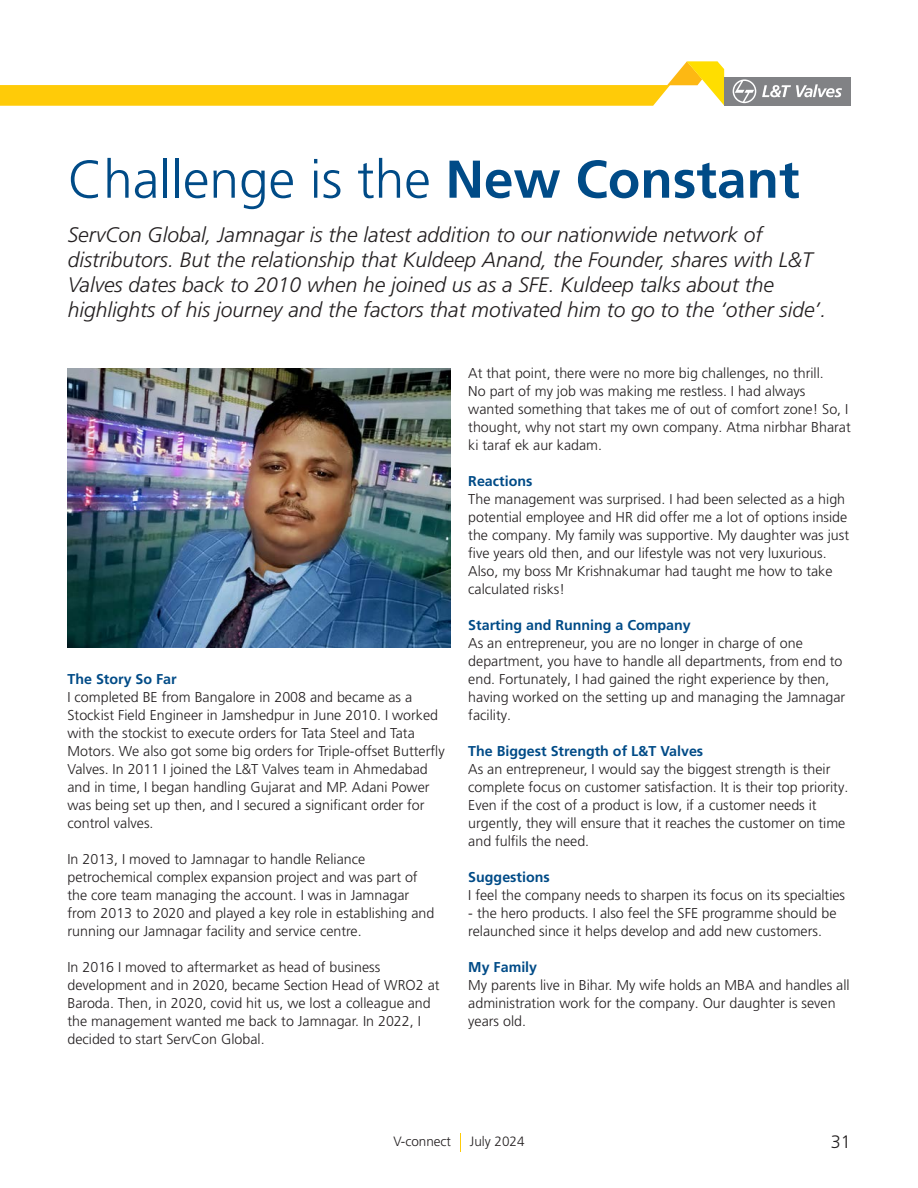
<style>
.page{position:relative;width:918px;height:1188px;background:#fff}
.page>*{position:absolute;margin:0;border:0;box-sizing:border-box;transform-origin:0 0}
.t1{font:300 53.1px "Frutiger LT Pro";color:#004b87}
.t2{font:italic 300 21px/25.2px "Frutiger LT Pro";color:#231f20}
.t3{font:300 18px "Frutiger LT Pro";color:#231f20}
.t4{font:300 14.25px/18px "Frutiger LT Pro";color:#231f20}
.t5{font:700 14.25px "Frutiger LT Pro";color:#004b87}
.t6{font:300 13.5px "Frutiger LT Pro";color:#231f20}
.s1{font-weight:700}
</style>
<div class="page">
<svg style="left:0;top:61px;width:724px;height:45px"></svg>
<div style="left:724px;top:77px;width:126px;height:29px;background:#818285"></div>
<svg style="left:733px;top:79px;width:23px;height:24px"></svg>
<svg style="left:762px;top:84px;width:80px;height:13px"></svg>
<svg style="left:460px;top:1133px;width:1px;height:19px"></svg>
<img style="left:68px;top:369px;width:382px;height:279px">
<p class="t1" style="left:68px;top:148px;width:733px">Challenge is the <span class="s1">New Constant</span></p>
<p class="t2" style="left:68px;top:222px;width:760px">ServCon Global, Jamnagar is the latest addition to our nationwide network of distributors. But the relationship that Kuldeep Anand, the Founder, shares with L&amp;T Valves dates back to 2010 when he joined us as a SFE. Kuldeep talks about the highlights of his journey and the factors that motivated him to go to the ‘other side’.</p>
<p class="t5" style="left:68px;top:671px;width:111px">The Story So Far</p>
<p class="t4" style="left:68px;top:688px;width:379px">I completed BE from Bangalore in 2008 and became as a Stockist Field Engineer in Jamshedpur in June 2010. I worked with the stockist to execute orders for Tata Steel and Tata Motors. We also got some big orders for Triple-offset Butterfly Valves. In 2011 I joined the L&amp;T Valves team in Ahmedabad and in time, I began handling Gujarat and MP. Adani Power was being set up then, and I secured a significant order for control valves.</p>
<p class="t4" style="left:68px;top:850px;width:368px">In 2013, I moved to Jamnagar to handle Reliance petrochemical complex expansion project and was part of the core team managing the account. I was in Jamnagar from 2013 to 2020 and played a key role in establishing and running our Jamnagar facility and service centre.</p>
<p class="t4" style="left:68px;top:958px;width:374px">In 2016 I moved to aftermarket as head of business development and in 2020, became Section Head of WRO2 at Baroda. Then, in 2020, covid hit us, we lost a colleague and the management wanted me back to Jamnagar. In 2022, I decided to start ServCon Global.</p>
<p class="t4" style="left:468px;top:364px;width:384px">At that point, there were no more big challenges, no thrill.<br>No part of my job was making me restless. I had always wanted something that takes me of out of comfort zone! So, I thought, why not start my own company. Atma nirbhar Bharat ki taraf ek aur kadam.</p>
<p class="t5" style="left:468px;top:473px;width:66px">Reactions</p>
<p class="t4" style="left:468px;top:490px;width:382px">The management was surprised. I had been selected as a high potential employee and HR did offer me a lot of options inside the company. My family was supportive. My daughter was just five years old then, and our lifestyle was not very luxurious.<br>Also, my boss Mr Krishnakumar had taught me how to take calculated risks!</p>
<p class="t5" style="left:468px;top:617px;width:224px">Starting and Running a Company</p>
<p class="t4" style="left:468px;top:634px;width:378px">As an entrepreneur, you are no longer in charge of one department, you have to handle all departments, from end to end. Fortunately, I had gained the right experience by then, having worked on the setting up and managing the Jamnagar facility.</p>
<p class="t5" style="left:468px;top:743px;width:236px">The Biggest Strength of L&amp;T Valves</p>
<p class="t4" style="left:468px;top:760px;width:382px">As an entrepreneur, I would say the biggest strength is their complete focus on customer satisfaction. It is their top priority.<br>Even if the cost of a product is low, if a customer needs it urgently, they will ensure that it reaches the customer on time and fulfils the need.</p>
<p class="t5" style="left:468px;top:869px;width:83px">Suggestions</p>
<p class="t4" style="left:468px;top:886px;width:378px">I feel the company needs to sharpen its focus on its specialties</p>
<p class="t4" style="left:468px;top:904px;width:370px">- the hero products. I also feel the SFE programme should be relaunched since it helps develop and add new customers.</p>
<p class="t5" style="left:468px;top:959px;width:70px">My Family</p>
<p class="t4" style="left:468px;top:976px;width:383px">My parents live in Bihar. My wife holds an MBA and handles all administration work for the company. Our daughter is seven years old.</p>
<p class="t6" style="left:393px;top:1133px;width:59px">V-connect</p>
<p class="t6" style="left:470px;top:1133px;width:56px">July 2024</p>
<p class="t3" style="left:831px;top:1131px;width:22px">31</p>
</div>
